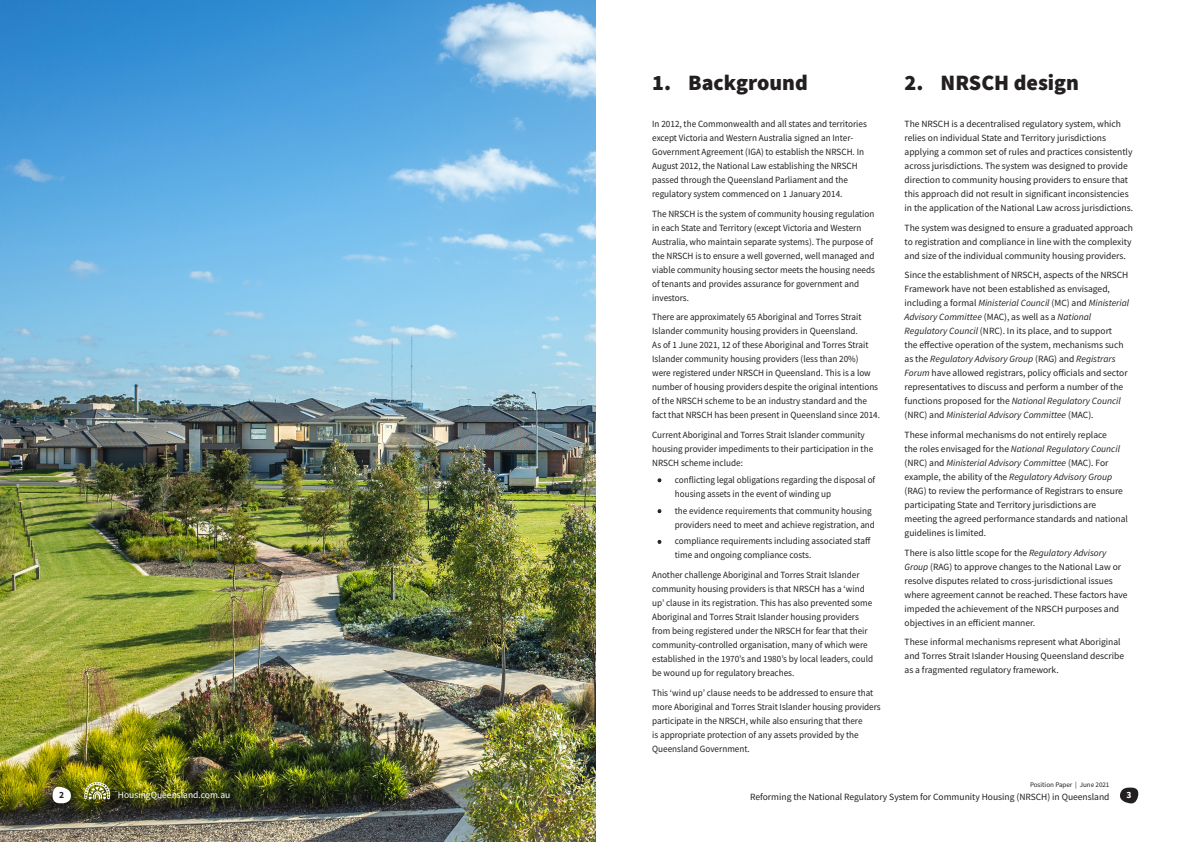
<style>
.page{position:relative;width:1191px;height:842px;background:#fff}
.page>*{position:absolute;margin:0;border:0;box-sizing:border-box;transform-origin:0 0}
.t1{font:900 22px "Source Sans Pro";color:#231f20}
.t2{font:9.5px/14px "Source Sans Pro";color:#231f20;scale:.96 1}
.t3{font:9.5px/14px "Source Sans Pro";color:#231f20}
.t4{font:9.5px "Source Sans Pro";color:#fff}
.t5{font:700 9.5px "Source Sans Pro";color:#fff}
.t6{font:700 9.5px "Source Sans Pro";color:#231f20}
.t7{font:7px "Source Sans Pro";color:#231f20}
.s1{font-weight:900}
.s2{font-style:italic}
</style>
<div class="page">
<img style="left:0;top:0;width:595px;height:842px">
<svg style="left:1120px;top:787px;width:18px;height:17px"></svg>
<svg style="left:52px;top:785px;width:19px;height:19px"></svg>
<svg style="left:84px;top:782px;width:26px;height:18px"></svg>
<h1 class="t1" style="left:652px;top:68px;width:157px">1. Background</h1>
<p class="t2" style="left:652px;top:117px;width:225px">In 2012, the Commonwealth and all states and territories except Victoria and Western Australia signed an Inter-Government Agreement (IGA) to establish the NRSCH. In August 2012, the National Law establishing the NRSCH passed through the Queensland Parliament and the regulatory system commenced on 1 January 2014.</p>
<p class="t2" style="left:652px;top:206px;width:233px">The NRSCH is the system of community housing regulation in each State and Territory (except Victoria and Western Australia, who maintain separate systems). The purpose of the NRSCH is to ensure a well governed, well managed and viable community housing sector meets the housing needs of tenants and provides assurance for government and investors.</p>
<p class="t2" style="left:652px;top:310px;width:239px">There are approximately 65 Aboriginal and Torres Strait Islander community housing providers in Queensland.<br>As of 1 June 2021, 12 of these Aboriginal and Torres Strait Islander community housing providers (less than 20%)<br>were registered under NRSCH in Queensland. This is a low number of housing providers despite the original intentions of the NRSCH scheme to be an industry standard and the fact that NRSCH has been present in Queensland since 2014.</p>
<p class="t2" style="left:652px;top:428px;width:232px">Current Aboriginal and Torres Strait Islander community housing provider impediments to their participation in the<br>NRSCH scheme include:</p>
<p class="t2" style="left:675px;top:473px;width:210px;text-indent:-17px"><span class="s1">•</span> conflicting legal obligations regarding the disposal of housing assets in the event of winding up</p>
<p class="t2" style="left:675px;top:503px;width:210px;text-indent:-17px"><span class="s1">•</span> the evidence requirements that community housing providers need to meet and achieve registration, and</p>
<p class="t2" style="left:675px;top:534px;width:205px;text-indent:-17px"><span class="s1">•</span> compliance requirements including associated staff time and ongoing compliance costs.</p>
<p class="t2" style="left:652px;top:568px;width:232px">Another challenge Aboriginal and Torres Strait Islander community housing providers is that NRSCH has a ‘wind up’ clause in its registration. This has also prevented some Aboriginal and Torres Strait Islander housing providers from being registered under the NRSCH for fear that their community-controlled organisation, many of which were established in the 1970’s and 1980’s by local leaders, could be wound up for regulatory breaches.</p>
<p class="t2" style="left:652px;top:686px;width:240px">This ‘wind up’ clause needs to be addressed to ensure that more Aboriginal and Torres Strait Islander housing providers participate in the NRSCH, while also ensuring that there<br>is appropriate protection of any assets provided by the Queensland Government.</p>
<h1 class="t1" style="left:904px;top:68px;width:176px">2. NRSCH design</h1>
<p class="t3" style="left:904px;top:117px;width:230px">The NRSCH is a decentralised regulatory system, which relies on individual State and Territory jurisdictions applying a common set of rules and practices consistently across jurisdictions. The system was designed to provide direction to community housing providers to ensure that this approach did not result in significant inconsistencies in the application of the National Law across jurisdictions.</p>
<p class="t3" style="left:904px;top:220px;width:230px">The system was designed to ensure a graduated approach to registration and compliance in line with the complexity and size of the individual community housing providers.</p>
<p class="t3" style="left:904px;top:268px;width:226px">Since the establishment of NRSCH, aspects of the NRSCH Framework have not been established as envisaged, including a formal <span class="s2">Ministerial Council</span> (MC) and <span class="s2">Ministerial Advisory Committee</span> (MAC), as well as a <span class="s2">National Regulatory Council</span> (NRC). In its place, and to support<br>the effective operation of the system, mechanisms such as the <span class="s2">Regulatory Advisory Group</span> (RAG) and <span class="s2">Registrars Forum</span> have allowed registrars, policy officials and sector representatives to discuss and perform a number of the functions proposed for the <span class="s2">National Regulatory Council </span>(NRC) and <span class="s2">Ministerial Advisory Committee</span> (MAC).</p>
<p class="t3" style="left:904px;top:428px;width:225px">These informal mechanisms do not entirely replace<br>the roles envisaged for the <span class="s2">National Regulatory Council </span>(NRC) and <span class="s2">Ministerial Advisory Committee</span> (MAC). For example, the ability of the <span class="s2">Regulatory Advisory Group </span>(RAG) to review the performance of Registrars to ensure participating State and Territory jurisdictions are meeting the agreed performance standards and national guidelines is limited.</p>
<p class="t3" style="left:904px;top:545px;width:224px">There is also little scope for the <span class="s2">Regulatory Advisory Group</span> (RAG) to approve changes to the National Law or resolve disputes related to cross-jurisdictional issues where agreement cannot be reached. These factors have impeded the achievement of the NRSCH purposes and objectives in an efficient manner.</p>
<p class="t3" style="left:904px;top:635px;width:221px">These informal mechanisms represent what Aboriginal and Torres Strait Islander Housing Queensland describe as a fragmented regulatory framework.</p>
<p class="t7" style="left:1030px;top:780px;width:81px">Position Paper | June 2021</p>
<p class="t6" style="left:59px;top:788px;width:7px">2</p>
<p class="t4" style="left:118px;top:789px;width:114px">HousingQueensland.com.au</p>
<p class="t3" style="left:750px;top:790px;width:361px">Reforming the National Regulatory System for Community Housing (NRSCH) in Queensland</p>
<p class="t5" style="left:1126px;top:788px;width:7px">3</p>
</div>
